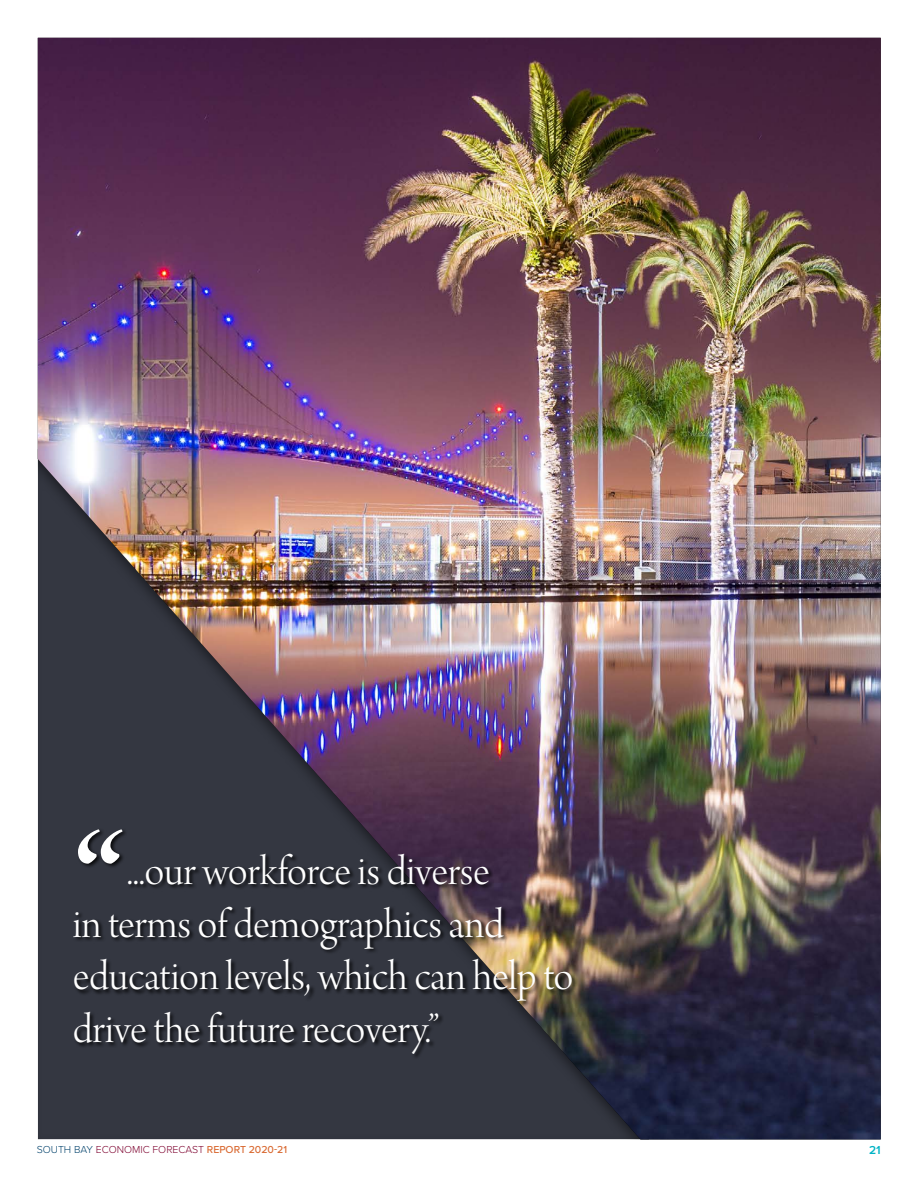
<style>
.page{position:relative;width:918px;height:1188px;background:#fff}
.page>*{position:absolute;margin:0;border:0;box-sizing:border-box;transform-origin:0 0}
.t1{font:145.95px "Arno Pro Bold Display";color:#fff}
.t2{font:43.8px/52.5px "Arno Pro Light Display";letter-spacing:-.005em;color:#fff}
.t3{font:600 12px "Proxima Nova";color:#00b3c5}
.t4{font:300 10.5px "Proxima Nova";color:#7d002e}
.s1{color:#00416b}
.s2{font-weight:500;color:#d96931}
</style>
<div class="page">
<img style="left:38px;top:38px;width:843px;height:1101px">
<div style="left:73px;top:828px;width:505px;height:232px;background:#000;opacity:.85"></div>
<h1 class="t1" style="left:73px;top:803px;width:56px">“</h1>
<p class="t2" style="left:73px;top:848px;width:502px;text-indent:54px">...our workforce is diverse<br>in terms of demographics and education levels, which can help to drive the future recovery.”</p>
<p class="t4" style="left:37px;top:1143px;width:252px"><span class="s1">SOUTH BAY</span> ECONOMIC FORECAST <span class="s2">REPORT 2020-21</span></p>
<p class="t3" style="left:869px;top:1143px;width:13px">21</p>
</div>
